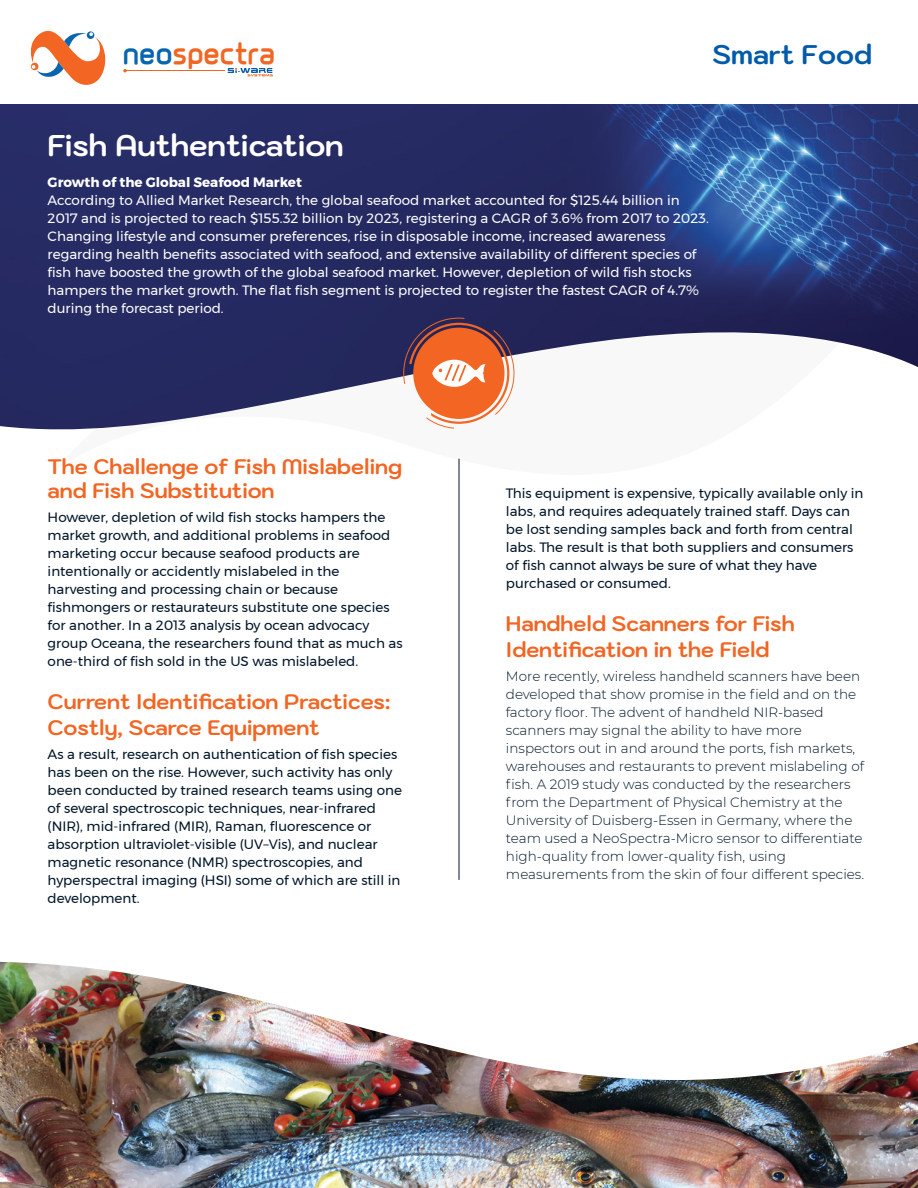
<style>
.page{position:relative;width:918px;height:1188px;background:#fff}
.page>*{position:absolute;margin:0;border:0;box-sizing:border-box;transform-origin:0 0}
.t1{font:800 30.45px "Millar";letter-spacing:-.015em;color:#f26522}
.t2{font:700 30px "Kodchasan";color:#fff}
.t3{font:700 27px "Kodchasan";color:#005baa}
.t4{font:700 21px/25.2px "Kodchasan";color:#f26522}
.t5{font:13.5px/18px "Montserrat";color:#001528}
.t6{font:13.5px/18px "Montserrat";color:#fff}
.t7{font:300 13.5px/18px "Montserrat";color:#001528}
.t8{font:700 13.5px "Montserrat";color:#fff}
.s1{color:#0a65af}
</style>
<div class="page">
<img style="left:0;top:962px;width:918px;height:226px">
<img style="left:0;top:104px;width:918px;height:326px">
<svg style="left:30px;top:30px;width:76px;height:55px"></svg>
<hr style="left:127px;top:70px;width:98px;height:1px;background:#f26522">
<svg style="left:123px;top:69px;width:4px;height:3px"></svg>
<svg style="left:228px;top:68px;width:45px;height:9px"></svg>
<hr style="left:459px;top:459px;width:1px;height:421px;background:#001528">
<svg style="left:403px;top:318px;width:112px;height:111px"></svg>
<h1 class="t1" style="left:122px;top:36px;width:155px"><span class="s1">neo</span>spectra</h1>
<h3 class="t3" style="left:712px;top:39px;width:162px">Smart Food</h3>
<h2 class="t2" style="left:48px;top:125px;width:297px">Fish Authentication</h2>
<p class="t8" style="left:48px;top:171px;width:256px">Growth of the Global Seafood Market</p>
<p class="t6" style="left:48px;top:191px;width:663px">According to Allied Market Research, the global seafood market accounted for $125.44 billion in 2017 and is projected to reach $155.32 billion by 2023, registering a CAGR of 3.6% from 2017 to 2023.<br>Changing lifestyle and consumer preferences, rise in disposable income, increased awareness regarding health benefits associated with seafood, and extensive availability of different species of fish have boosted the growth of the global seafood market. However, depletion of wild fish stocks hampers the market growth. The flat fish segment is projected to register the fastest CAGR of 4.7% during the forecast period.</p>
<h3 class="t4" style="left:48px;top:455px;width:356px;line-height:24px">The Challenge of Fish Mislabeling and Fish Substitution</h3>
<p class="t5" style="left:48px;top:508px;width:357px">However, depletion of wild fish stocks hampers the market growth, and additional problems in seafood marketing occur because seafood products are intentionally or accidently mislabeled in the harvesting and processing chain or because fishmongers or restaurateurs substitute one species for another. In a 2013 analysis by ocean advocacy group Oceana, the researchers found that as much as one-third of fish sold in the US was mislabeled.</p>
<h3 class="t4" style="left:48px;top:690px;width:344px">Current Identification Practices:<br>Costly, Scarce Equipment</h3>
<p class="t5" style="left:48px;top:745px;width:356px">As a result, research on authentication of fish species has been on the rise. However, such activity has only been conducted by trained research teams using one of several spectroscopic techniques, near-infrared (NIR), mid-infrared (MIR), Raman, fluorescence or absorption ultraviolet-visible (UV–Vis), and nuclear magnetic resonance (NMR) spectroscopies, and hyperspectral imaging (HSI) some of which are still in development.</p>
<p class="t5" style="left:506px;top:484px;width:359px">This equipment is expensive, typically available only in labs, and requires adequately trained staff. Days can be lost sending samples back and forth from central labs. The result is that both suppliers and consumers of fish cannot always be sure of what they have purchased or consumed.</p>
<h3 class="t4" style="left:506px;top:612px;width:290px">Handheld Scanners for Fish<br>Identification in the Field</h3>
<p class="t7" style="left:506px;top:667px;width:360px">More recently, wireless handheld scanners have been developed that show promise in the field and on the factory floor. The advent of handheld NIR-based scanners may signal the ability to have more inspectors out in and around the ports, fish markets, warehouses and restaurants to prevent mislabeling of fish. A 2019 study was conducted by the researchers from the Department of Physical Chemistry at the University of Duisberg-Essen in Germany, where the team used a NeoSpectra-Micro sensor to differentiate high-quality from lower-quality fish, using measurements from the skin of four different species.</p>
</div>
